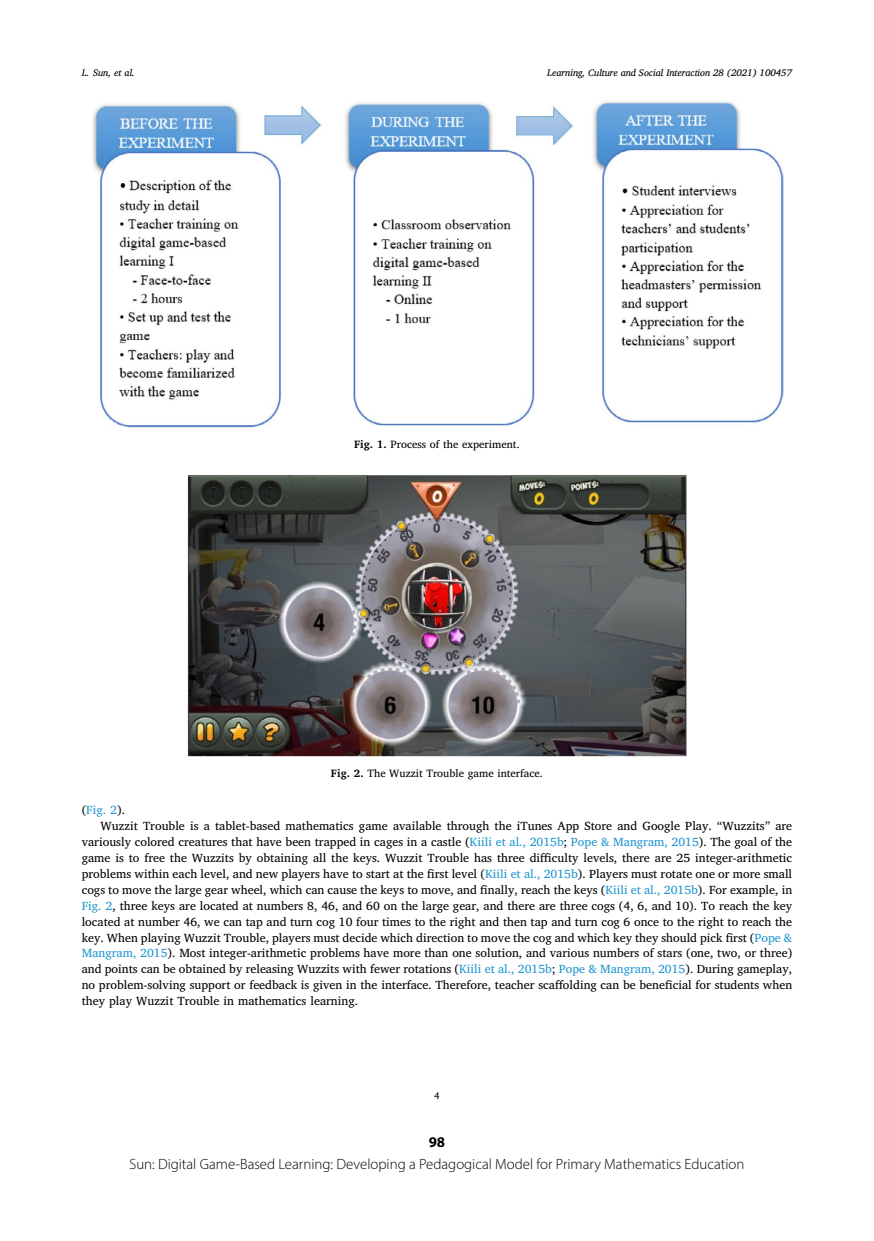
<style>
.page{position:relative;width:874px;height:1241px;background:#fff}
.page>*{position:absolute;margin:0;border:0;box-sizing:border-box;transform-origin:0 0}
.t1{font:300 14.88px "Myriad Pro";color:#000}
.t2{font:700 14.88px "Myriad Pro";color:#000}
.t3{font:12.08px "Charis SIL5";color:#000}
.t4{font:12.08px "Charis SIL5";color:#2196d1}
.t5{font:10.85px "Charis SIL5";color:#000}
.t6{font:9.8px "Charis SIL Italic 2";color:#000}
.t7{font:9.8px "Charis SIL";color:#000}
.t8{font:italic 9.62px "Charis SIL";color:#000}
.s1{font-family:"Charis SIL";font-weight:700}
.s2{color:#000}
.s3{color:#2196d1}
</style>
<div class="page">
<img style="left:92px;top:101px;width:690px;height:326px">
<img style="left:187px;top:475px;width:498px;height:281px">
<p class="t8" style="left:82px;top:67px;width:54px">L. Sun, et al.</p>
<p class="t6" style="left:547px;top:67px;width:246px">Learning, Culture and Social Interaction 28 (2021) 100457</p>
<p class="t5" style="left:354px;top:437px;width:167px"><span class="s1">Fig. 1.</span> Process of the experiment.</p>
<p class="t5" style="left:331px;top:767px;width:213px"><span class="s1">Fig. 2.</span> The Wuzzit Trouble game interface.</p>
<p class="t4" style="left:82px;top:802px;width:45px"><span class="s2">(</span>Fig. 2<span class="s2">).</span></p>
<p class="t3" style="left:101px;top:818px;width:692px">Wuzzit Trouble is a tablet-based mathematics game available through the iTunes App Store and Google Play. “Wuzzits” are</p>
<p class="t3" style="left:82px;top:834px;width:711px">variously colored creatures that have been trapped in cages in a castle (<span class="s3">Kiili et al., 2015b</span>; <span class="s3">Pope &amp; Mangram, 2015</span>). The goal of the</p>
<p class="t3" style="left:82px;top:850px;width:711px">game is to free the Wuzzits by obtaining all the keys. Wuzzit Trouble has three difficulty levels, there are 25 integer-arithmetic</p>
<p class="t3" style="left:82px;top:866px;width:711px">problems within each level, and new players have to start at the first level (<span class="s3">Kiili et al., 2015b</span>). Players must rotate one or more small</p>
<p class="t3" style="left:82px;top:882px;width:711px">cogs to move the large gear wheel, which can cause the keys to move, and finally, reach the keys (<span class="s3">Kiili et al., 2015b</span>). For example, in</p>
<p class="t3" style="left:82px;top:898px;width:711px"><span class="s3">Fig. 2</span>, three keys are located at numbers 8, 46, and 60 on the large gear, and there are three cogs (4, 6, and 10). To reach the key</p>
<p class="t3" style="left:82px;top:914px;width:711px">located at number 46, we can tap and turn cog 10 four times to the right and then tap and turn cog 6 once to the right to reach the</p>
<p class="t3" style="left:82px;top:930px;width:711px">key. When playing Wuzzit Trouble, players must decide which direction to move the cog and which key they should pick first (<span class="s3">Pope &amp;</span></p>
<p class="t3" style="left:82px;top:946px;width:711px"><span class="s3">Mangram, 2015</span>). Most integer-arithmetic problems have more than one solution, and various numbers of stars (one, two, or three)</p>
<p class="t3" style="left:82px;top:962px;width:711px">and points can be obtained by releasing Wuzzits with fewer rotations (<span class="s3">Kiili et al., 2015b</span>; <span class="s3">Pope &amp; Mangram, 2015</span>). During gameplay,</p>
<p class="t3" style="left:82px;top:977px;width:711px">no problem-solving support or feedback is given in the interface. Therefore, teacher scaffolding can be beneficial for students when</p>
<p class="t3" style="left:82px;top:993px;width:278px">they play Wuzzit Trouble in mathematics learning.</p>
<p class="t7" style="left:434px;top:1089px;width:7px">4</p>
<p class="t2" style="left:428px;top:1131px;width:18px">98</p>
<p class="t1" style="left:129px;top:1155px;width:616px">Sun: Digital Game-Based Learning: Developing a Pedagogical Model for Primary Mathematics Education</p>
</div>
